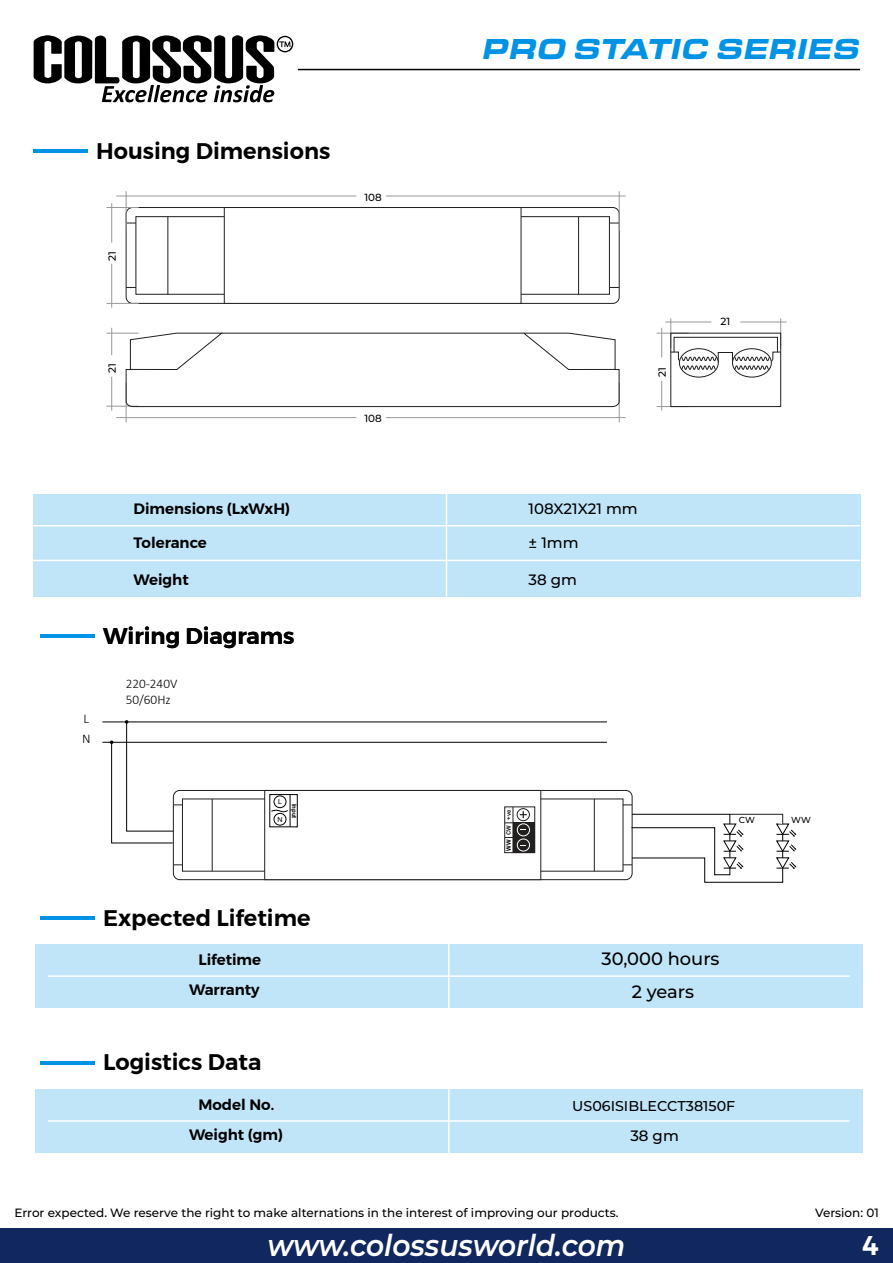
<style>
.page{position:relative;width:893px;height:1263px;background:#fff}
.page>*{position:absolute;margin:0;border:0;box-sizing:border-box;transform-origin:0 0}
.t1{font:italic 600 30px "Montserrat";color:#fff;scale:.93 1}
.t2{font:italic 900 30px "Eurostile Ext";color:#0093e5;scale:.93 1}
.t3{font:600 27px "Montserrat";color:#fff}
.t4{font:600 22.5px "Montserrat";color:#000}
.t5{font:500 17.85px/33.3px "Montserrat";color:#000;text-align:center}
.t6{font:600 15px/30.5px "Montserrat";color:#000;text-align:right}
.t7{font:500 15px "Montserrat";color:#000}
.t8{font:500 14.25px "Montserrat";color:#000}
.t9{font:300 13.2px/19.6px "Calibri";color:#000}
.t10{font:500 12px "Montserrat";color:#000}
.t11{font:500 10.35px "Montserrat";color:#000}
.t12{font:500 8.7px "Montserrat";color:#000}
.t13{font:6.9px "Arial";color:#000}
.t14{font:700 6.15px "Arial";color:#000}
.t15{font:700 6px "Arial";color:#231f20}
.t16{font:700 6px "Arial";color:#000}
</style>
<div class="page">
<div style="left:0;top:1228px;width:893px;height:35px;background:#11285e"></div>
<svg style="left:34px;top:35px;width:259px;height:67px"></svg>
<hr style="left:298px;top:69px;width:562px;height:1px;background:#000">
<hr style="left:33px;top:149px;width:54px;height:4px;background:#0093e5">
<div style="left:33px;top:494px;width:827px;height:102px;background:#c0e4f8"></div>
<hr style="left:446px;top:494px;width:1px;height:102px;background:#fff">
<hr style="left:33px;top:525px;width:827px;height:1px;background:#fff">
<hr style="left:33px;top:560px;width:827px;height:1px;background:#fff">
<hr style="left:40px;top:634px;width:54px;height:3px;background:#0093e5">
<div style="left:126px;top:207px;width:493px;height:97px;border:1px solid #221f1f;border-radius:6px"></div>
<div style="left:136px;top:216px;width:474px;height:78px;background:#fff;border:1px solid #221f1f"></div>
<div style="left:224px;top:207px;width:297px;height:97px;background:#fff;border:1px solid #221f1f"></div>
<hr style="left:168px;top:217px;width:1px;height:77px;background:#221f1f">
<hr style="left:578px;top:217px;width:1px;height:77px;background:#221f1f">
<hr style="left:106px;top:207px;width:33px;height:1px;background:#999">
<hr style="left:116px;top:196px;width:240px;height:1px;background:#999">
<hr style="left:111px;top:203px;width:1px;height:39px;background:#999">
<hr style="left:111px;top:264px;width:1px;height:44px;background:#999">
<hr style="left:106px;top:303px;width:33px;height:1px;background:#999">
<hr style="left:126px;top:191px;width:1px;height:40px;background:#999">
<hr style="left:386px;top:196px;width:240px;height:1px;background:#999">
<hr style="left:619px;top:191px;width:1px;height:40px;background:#999">
<hr style="left:126px;top:383px;width:1px;height:39px;background:#999">
<hr style="left:619px;top:383px;width:1px;height:39px;background:#999">
<hr style="left:106px;top:333px;width:33px;height:1px;background:#999">
<svg style="left:111px;top:328px;width:1px;height:27px"></svg>
<hr style="left:111px;top:377px;width:1px;height:33px;background:#999">
<hr style="left:106px;top:406px;width:33px;height:1px;background:#999">
<hr style="left:656px;top:333px;width:33px;height:1px;background:#999">
<hr style="left:665px;top:322px;width:46px;height:1px;background:#999">
<hr style="left:740px;top:322px;width:46px;height:1px;background:#999">
<svg style="left:661px;top:328px;width:1px;height:29px"></svg>
<hr style="left:670px;top:318px;width:1px;height:30px;background:#999">
<hr style="left:780px;top:318px;width:1px;height:30px;background:#999">
<svg style="left:661px;top:381px;width:1px;height:29px"></svg>
<hr style="left:656px;top:406px;width:33px;height:1px;background:#999">
<hr style="left:116px;top:417px;width:240px;height:1px;background:#999">
<hr style="left:386px;top:417px;width:240px;height:1px;background:#999">
<svg style="left:126px;top:333px;width:493px;height:74px"></svg>
<div style="left:671px;top:333px;width:110px;height:74px;border:1px solid #221f1f"></div>
<div style="left:674px;top:337px;width:104px;height:15px;border:1px solid #221f1f"></div>
<div style="left:718px;top:352px;width:15px;height:11px;border:1px solid #221f1f"></div>
<div style="left:679px;top:349px;width:39px;height:28px;background:#fff;border-radius:50%"></div>
<div style="left:679px;top:348px;width:39px;height:29px;border:1px solid #221f1f;border-radius:50%"></div>
<svg style="left:670px;top:352px;width:49px;height:18px"></svg>
<div style="left:732px;top:349px;width:39px;height:28px;background:#fff;border-radius:50%"></div>
<div style="left:732px;top:348px;width:39px;height:29px;border:1px solid #221f1f;border-radius:50%"></div>
<svg style="left:732px;top:352px;width:49px;height:18px"></svg>
<div style="left:264px;top:790px;width:277px;height:90px;background:#fff;border:1px solid #221f1f"></div>
<hr style="left:212px;top:799px;width:1px;height:72px;background:#221f1f">
<hr style="left:594px;top:799px;width:1px;height:72px;background:#221f1f">
<hr style="left:290px;top:794px;width:1px;height:33px;background:#000">
<div style="left:274px;top:813px;width:12px;height:12px;border:1px solid #000;border-radius:50%"></div>
<svg style="left:272px;top:810px;width:16px;height:2px"></svg>
<div style="left:274px;top:796px;width:12px;height:12px;border:1px solid #000;border-radius:50%"></div>
<hr style="left:102px;top:721px;width:505px;height:1px;background:#000">
<hr style="left:102px;top:742px;width:505px;height:1px;background:#000">
<svg style="left:110px;top:720px;width:72px;height:124px"></svg>
<svg style="left:623px;top:814px;width:173px;height:69px"></svg>
<hr style="left:512px;top:807px;width:1px;height:46px;background:#221f1f">
<svg style="left:513px;top:837px;width:22px;height:16px"></svg>
<div style="left:517px;top:838px;width:13px;height:13px;border:1px solid #fff;border-radius:50%"></div>
<div style="left:517px;top:808px;width:13px;height:13px;border:1px solid #221f1f;border-radius:50%"></div>
<div style="left:513px;top:822px;width:22px;height:15px;background:#221f1f"></div>
<div style="left:517px;top:823px;width:13px;height:13px;border:1px solid #fff;border-radius:50%"></div>
<svg style="left:520px;top:811px;width:7px;height:7px"></svg>
<div style="left:504px;top:806px;width:31px;height:47px;border:1px solid #221f1f"></div>
<svg style="left:40px;top:1061px;width:54px;height:3px"></svg>
<div style="left:35px;top:1089px;width:827px;height:64px;background:#c0e4f8"></div>
<hr style="left:448px;top:1089px;width:2px;height:64px;background:#fff">
<hr style="left:48px;top:1120px;width:802px;height:2px;background:#fff">
<div style="left:35px;top:944px;width:827px;height:64px;background:#c0e4f8"></div>
<hr style="left:40px;top:916px;width:54px;height:3px;background:#0093e5">
<hr style="left:448px;top:944px;width:2px;height:64px;background:#fff">
<hr style="left:48px;top:975px;width:802px;height:2px;background:#fff">
<h3 class="t4" style="left:96px;top:133px;width:236px">Housing Dimensions</h3>
<p class="t11" style="left:105px;top:261px;width:11px;rotate:-90deg">21</p>
<p class="t11" style="left:364px;top:190px;width:19px">108</p>
<p class="t11" style="left:105px;top:373px;width:11px;rotate:-90deg">21</p>
<p class="t6" style="left:134px;top:494px;width:158px">Dimensions (LxWxH)</p>
<p class="t6" style="left:134px;top:527px;width:75px">Tolerance</p>
<p class="t11" style="left:364px;top:411px;width:19px">108</p>
<h1 class="t2" style="left:482px;top:27px;width:408px">PRO STATIC SERIES</h1>
<p class="t11" style="left:655px;top:377px;width:11px;rotate:-90deg">21</p>
<p class="t7" style="left:529px;top:499px;width:111px">108X21X21 mm</p>
<p class="t7" style="left:529px;top:532px;width:52px">± 1mm</p>
<p class="t11" style="left:720px;top:314px;width:11px">21</p>
<p class="t6" style="left:134px;top:565px;width:57px">Weight</p>
<p class="t7" style="left:529px;top:569px;width:50px">38 gm</p>
<h3 class="t4" style="left:103px;top:618px;width:193px">Wiring Diagrams</h3>
<p class="t9" style="left:82px;top:709px;width:10px">L<br>N</p>
<p class="t9" style="left:126px;top:675px;width:53px;line-height:15.9px">220-240V<br>50/60Hz</p>
<p class="t13" style="left:278px;top:797px;width:5px">L</p>
<p class="t13" style="left:277px;top:814px;width:7px">N</p>
<p class="t14" style="left:299px;top:804px;width:16px;rotate:90deg">Input</p>
<p class="t15" style="left:505px;top:835px;width:27px;rotate:-90deg">CW +ve</p>
<p class="t16" style="left:505px;top:851px;width:13px;rotate:-90deg">WW</p>
<p class="t12" style="left:739px;top:814px;width:18px">CW</p>
<p class="t12" style="left:791px;top:814px;width:21px">WW</p>
<h3 class="t4" style="left:103px;top:900px;width:209px">Expected Lifetime</h3>
<p class="t6" style="left:189px;top:944px;width:74px">Lifetime<br>Warranty</p>
<h3 class="t5" style="left:601px;top:941px;width:120px">30,000 hours<br>2 years</h3>
<h3 class="t4" style="left:103px;top:1044px;width:160px">Logistics Data</h3>
<p class="t6" style="left:198px;top:1089px;width:77px">Model No.</p>
<p class="t8" style="left:572px;top:1096px;width:164px">US06ISIBLECCT38150F</p>
<p class="t6" style="left:189px;top:1119px;width:95px">Weight (gm)</p>
<p class="t7" style="left:630px;top:1125px;width:50px">38 gm</p>
<p class="t10" style="left:14px;top:1204px;width:606px">Error expected. We reserve the right to make alternations in the interest of improving our products.</p>
<p class="t10" style="left:815px;top:1204px;width:65px">Version: 01</p>
<h1 class="t1" style="left:267px;top:1225px;width:386px">www.colossusworld.com</h1>
<h2 class="t3" style="left:863px;top:1224px;width:18px">4</h2>
</div>
